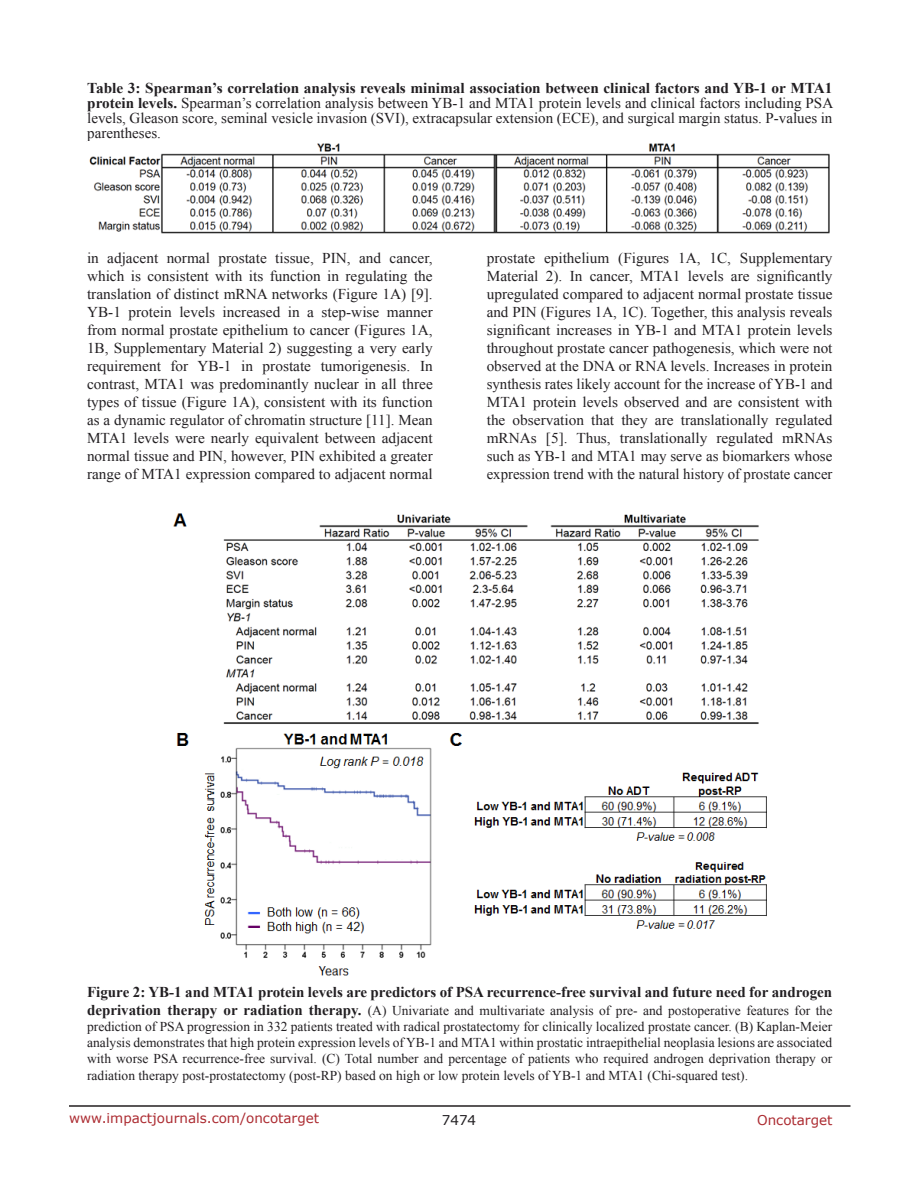
<style>
.page{position:relative;width:918px;height:1188px;background:#fff}
.page>*{position:absolute;margin:0;border:0;box-sizing:border-box;transform-origin:0 0}
.BodyText{font:15px/18px "Times New Roman";color:#221f22;text-align:justify}
.TableText{font:15px/15px "Times New Roman";color:#221f22;text-align:justify}
.FigureText{font:700 15px "Times New Roman";color:#221f22}
.FigureText-2{font:13.5px/16.2px "Times New Roman";color:#221f22;text-align:justify}
.t1{font:13.5px "Verdana";color:#ac2b31}
.t2{font:13.5px "Verdana";color:#221f22}
.s1{font-weight:700}
.s2{font-weight:700;font-size:15px}
</style>
<div class="page">
<hr style="left:69px;top:1105px;width:781px;height:2px;background:#231f20">
<img style="left:89px;top:143px;width:741px;height:91px">
<img style="left:173px;top:513px;width:593px;height:463px">
<p class="TableText" style="left:87px;top:81px;width:748px"><span class="s1">Table 3: Spearman’s correlation analysis reveals minimal association between clinical factors and YB-1 or MTA1 protein levels.</span> Spearman’s correlation analysis between YB-1 and MTA1 protein levels and clinical factors including PSA levels, Gleason score, seminal vesicle invasion (SVI), extracapsular extension (ECE), and surgical margin status. P-values in parentheses.</p>
<p class="BodyText" style="left:87px;top:249px;width:347px">in adjacent normal prostate tissue, PIN, and cancer, which is consistent with its function in regulating the translation of distinct mRNA networks (Figure 1A) [9].<br>YB-1 protein levels increased in a step-wise manner from normal prostate epithelium to cancer (Figures 1A, 1B, Supplementary Material 2) suggesting a very early requirement for YB-1 in prostate tumorigenesis. In contrast, MTA1 was predominantly nuclear in all three types of tissue (Figure 1A), consistent with its function as a dynamic regulator of chromatin structure [11]. Mean MTA1 levels were nearly equivalent between adjacent normal tissue and PIN, however, PIN exhibited a greater range of MTA1 expression compared to adjacent normal</p>
<p class="BodyText" style="left:487px;top:249px;width:347px">prostate epithelium (Figures 1A, 1C, Supplementary Material 2). In cancer, MTA1 levels are significantly upregulated compared to adjacent normal prostate tissue and PIN (Figures 1A, 1C). Together, this analysis reveals significant increases in YB-1 and MTA1 protein levels throughout prostate cancer pathogenesis, which were not observed at the DNA or RNA levels. Increases in protein synthesis rates likely account for the increase of YB-1 and MTA1 protein levels observed and are consistent with the observation that they are translationally regulated mRNAs [5]. Thus, translationally regulated mRNAs such as YB-1 and MTA1 may serve as biomarkers whose expression trend with the natural history of prostate cancer</p>
<p class="FigureText" style="left:87px;top:981px;width:747px">Figure 2: YB-1 and MTA1 protein levels are predictors of PSA recurrence-free survival and future need for androgen</p>
<p class="FigureText-2" style="left:87px;top:1002px;width:747px"><span class="s2">deprivation therapy or radiation therapy.</span> (A) Univariate and multivariate analysis of pre- and postoperative features for the prediction of PSA progression in 332 patients treated with radical prostatectomy for clinically localized prostate cancer. (B) Kaplan-Meier analysis demonstrates that high protein expression levels of YB-1 and MTA1 within prostatic intraepithelial neoplasia lesions are associated with worse PSA recurrence-free survival. (C) Total number and percentage of patients who required androgen deprivation therapy or radiation therapy post-prostatectomy (post-RP) based on high or low protein levels of YB-1 and MTA1 (Chi-squared test).</p>
<p class="t1" style="left:69px;top:1109px;width:252px">www.impactjournals.com/oncotarget</p>
<p class="t2" style="left:442px;top:1111px;width:36px">7474</p>
<p class="t1" style="left:757px;top:1111px;width:77px">Oncotarget</p>
</div>
